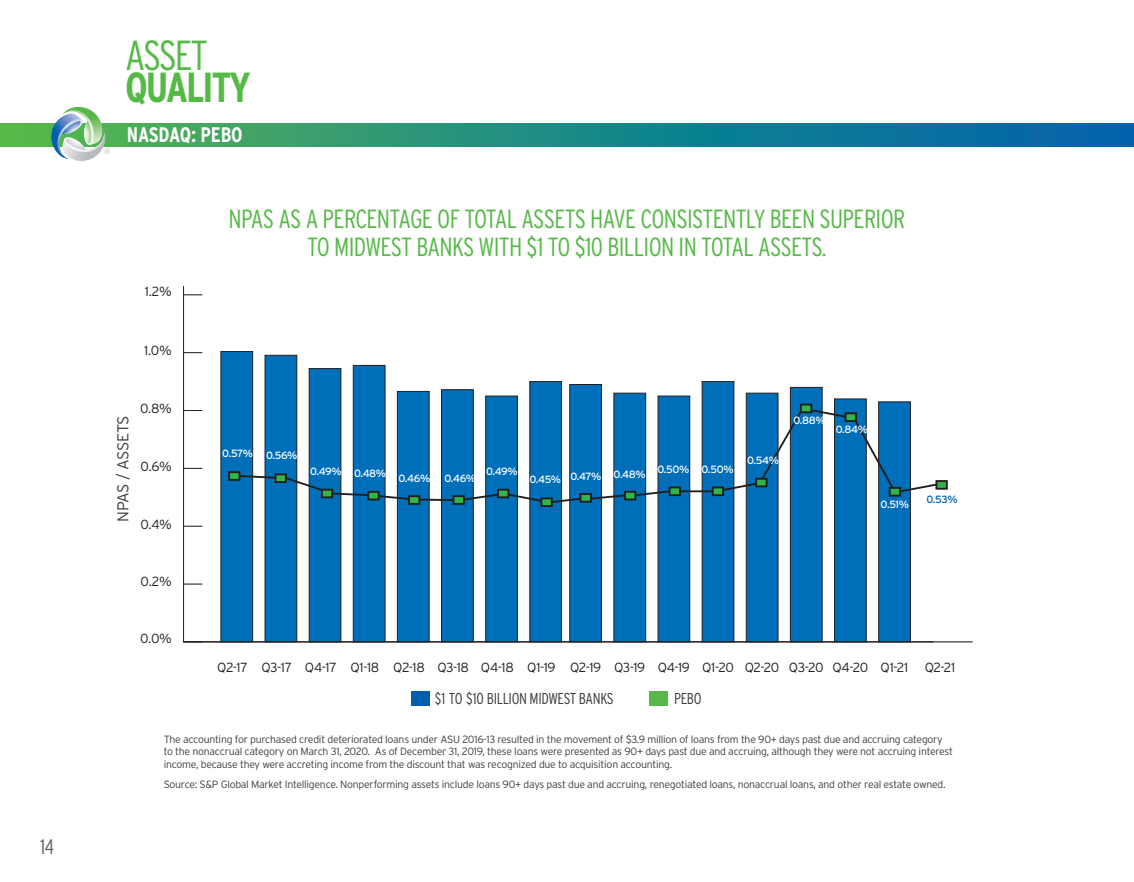
<style>
.page{position:relative;width:1134px;height:882px;background:#fff}
.page>*{position:absolute;margin:0;border:0;box-sizing:border-box;transform-origin:0 0}
.t1{font:700 42px/31.5px "Interstate Condensed";letter-spacing:-.05em;color:#56b947}
.t2{font:300 26.25px/28px "Interstate Condensed";letter-spacing:-.025em;color:#56b947;text-align:center}
.t3{font:700 21px "Interstate Condensed";letter-spacing:-.01em;color:#fff}
.t4{font:300 21px "Interstate Condensed";color:#636366}
.t5{font:300 15.75px "Interstate Condensed";letter-spacing:-.025em;color:#3e3e3f}
.t6{font:300 15.75px "Interstate";letter-spacing:-.035em;color:#3e3e3f}
.t7{font:300 13.3px "Interstate";letter-spacing:-.025em;color:#231f20}
.t8{font:300 10.5px/12.6px "Interstate";letter-spacing:-.025em;color:#3e3e3f}
.t9{font:10.5px "Interstate";letter-spacing:-.035em;color:#fff}
.t10{font:10.5px "Interstate";color:#0162b0}
.s1{font-weight:300}
</style>
<div class="page">
<svg style="left:0;top:124px;width:1134px;height:22px;background:#208983"></svg>
<svg style="left:51px;top:107px;width:59px;height:54px"></svg>
<hr style="left:183px;top:286px;width:1px;height:356px;background:#231f20">
<svg style="left:184px;top:584px;width:18px;height:1px"></svg>
<svg style="left:184px;top:526px;width:18px;height:1px"></svg>
<svg style="left:184px;top:468px;width:18px;height:1px"></svg>
<svg style="left:184px;top:410px;width:18px;height:1px"></svg>
<svg style="left:184px;top:352px;width:18px;height:1px"></svg>
<svg style="left:184px;top:294px;width:18px;height:1px"></svg>
<div style="left:220px;top:351px;width:33px;height:291px;background:#006fba;border:1px solid #231f20"></div>
<div style="left:265px;top:355px;width:32px;height:287px;background:#006fba;border:1px solid #231f20"></div>
<div style="left:309px;top:368px;width:32px;height:274px;background:#006fba;border:1px solid #231f20"></div>
<div style="left:353px;top:365px;width:33px;height:277px;background:#006fba;border:1px solid #231f20"></div>
<div style="left:397px;top:391px;width:33px;height:251px;background:#006fba;border:1px solid #231f20"></div>
<div style="left:441px;top:389px;width:33px;height:253px;background:#006fba;border:1px solid #231f20"></div>
<div style="left:485px;top:396px;width:33px;height:246px;background:#006fba;border:1px solid #231f20"></div>
<div style="left:529px;top:381px;width:33px;height:261px;background:#006fba;border:1px solid #231f20"></div>
<div style="left:569px;top:384px;width:33px;height:258px;background:#006fba;border:1px solid #231f20"></div>
<div style="left:613px;top:393px;width:33px;height:249px;background:#006fba;border:1px solid #231f20"></div>
<div style="left:658px;top:396px;width:32px;height:246px;background:#006fba;border:1px solid #231f20"></div>
<div style="left:702px;top:381px;width:32px;height:261px;background:#006fba;border:1px solid #231f20"></div>
<div style="left:746px;top:393px;width:33px;height:249px;background:#006fba;border:1px solid #231f20"></div>
<div style="left:790px;top:387px;width:33px;height:255px;background:#006fba;border:1px solid #231f20"></div>
<div style="left:834px;top:398px;width:33px;height:244px;background:#006fba;border:1px solid #231f20"></div>
<div style="left:878px;top:401px;width:33px;height:241px;background:#006fba;border:1px solid #231f20"></div>
<hr style="left:183px;top:641px;width:790px;height:1px;background:#231f20">
<hr style="left:671px;top:490px;width:47px;height:2px;background:#231f20">
<svg style="left:240px;top:474px;width:437px;height:31px"></svg>
<div style="left:228px;top:471px;width:12px;height:10px;background:#31b44a;border:2px solid #231f20"></div>
<div style="left:275px;top:473px;width:12px;height:10px;background:#31b44a;border:2px solid #231f20"></div>
<div style="left:321px;top:489px;width:12px;height:9px;background:#31b44a;border:2px solid #231f20"></div>
<div style="left:367px;top:491px;width:13px;height:9px;background:#31b44a;border:2px solid #231f20"></div>
<div style="left:408px;top:495px;width:12px;height:10px;background:#31b44a;border:2px solid #231f20"></div>
<div style="left:453px;top:495px;width:12px;height:10px;background:#31b44a;border:2px solid #231f20"></div>
<div style="left:497px;top:489px;width:12px;height:9px;background:#31b44a;border:2px solid #231f20"></div>
<div style="left:540px;top:497px;width:13px;height:10px;background:#31b44a;border:2px solid #231f20"></div>
<div style="left:580px;top:493px;width:12px;height:10px;background:#31b44a;border:2px solid #231f20"></div>
<div style="left:624px;top:491px;width:12px;height:9px;background:#31b44a;border:2px solid #231f20"></div>
<div style="left:669px;top:487px;width:12px;height:9px;background:#31b44a;border:2px solid #231f20"></div>
<svg style="left:712px;top:487px;width:12px;height:9px"></svg>
<div style="left:800px;top:404px;width:12px;height:9px;background:#231f20"></div>
<svg style="left:714px;top:405px;width:221px;height:90px"></svg>
<div style="left:935px;top:480px;width:13px;height:10px;background:#31b44a;border:2px solid #231f20"></div>
<div style="left:889px;top:487px;width:12px;height:10px;background:#31b44a;border:2px solid #231f20"></div>
<div style="left:411px;top:692px;width:19px;height:14px;background:#0160ad"></div>
<div style="left:649px;top:692px;width:19px;height:14px;background:#56b947"></div>
<p class="t4" style="left:40px;top:835px;width:15px">14</p>
<p class="t1" style="left:125px;top:39px;width:127px"><span class="s1">ASSET<br></span>QUALITY</p>
<p class="t3" style="left:127px;top:123px;width:117px">NASDAQ: PEBO</p>
<p class="t7" style="left:145px;top:284px;width:29px">1.2%</p>
<p class="t2" style="left:229px;top:205px;width:678px">NPAS AS A PERCENTAGE OF TOTAL ASSETS HAVE CONSISTENTLY BEEN SUPERIOR<br>TO MIDWEST BANKS WITH $1 TO $10 BILLION IN TOTAL ASSETS.</p>
<p class="t7" style="left:144px;top:343px;width:29px">1.0%</p>
<p class="t6" style="left:114px;top:522px;width:108px;rotate:-90deg">NPAS / ASSETS</p>
<p class="t7" style="left:140px;top:401px;width:33px">0.8%</p>
<p class="t7" style="left:141px;top:459px;width:33px">0.6%</p>
<p class="t7" style="left:141px;top:516px;width:33px">0.4%</p>
<p class="t9" style="left:222px;top:448px;width:32px">0.57%</p>
<p class="t9" style="left:266px;top:449px;width:33px">0.56%</p>
<p class="t9" style="left:310px;top:465px;width:33px">0.49%</p>
<p class="t9" style="left:354px;top:467px;width:34px">0.48%</p>
<p class="t9" style="left:399px;top:472px;width:33px">0.46%</p>
<p class="t9" style="left:444px;top:472px;width:33px">0.46%</p>
<p class="t9" style="left:486px;top:465px;width:33px">0.49%</p>
<p class="t9" style="left:530px;top:474px;width:33px">0.45%</p>
<p class="t9" style="left:570px;top:470px;width:32px">0.47%</p>
<p class="t9" style="left:614px;top:469px;width:34px">0.48%</p>
<p class="t9" style="left:657px;top:463px;width:34px">0.50%</p>
<p class="t9" style="left:702px;top:463px;width:34px">0.50%</p>
<p class="t9" style="left:747px;top:455px;width:33px">0.54%</p>
<p class="t9" style="left:793px;top:415px;width:34px">0.88%</p>
<p class="t9" style="left:836px;top:423px;width:34px">0.84%</p>
<p class="t9" style="left:881px;top:498px;width:30px">0.51%</p>
<p class="t10" style="left:927px;top:493px;width:33px">0.53%</p>
<p class="t7" style="left:141px;top:574px;width:33px">0.2%</p>
<p class="t7" style="left:140px;top:630px;width:33px">0.0%</p>
<p class="t7" style="left:217px;top:660px;width:740px">Q2-17 Q3-17 Q4-17 Q1-18 Q2-18 Q3-18 Q4-18 Q1-19 Q2-19 Q3-19 Q4-19 Q1-20 Q2-20 Q3-20 Q4-20 Q1-21 Q2-21</p>
<p class="t5" style="left:435px;top:690px;width:180px">$1 TO $10 BILLION MIDWEST BANKS</p>
<p class="t5" style="left:674px;top:690px;width:29px">PEBO</p>
<p class="t8" style="left:164px;top:732px;width:791px">The accounting for purchased credit deteriorated loans under ASU 2016-13 resulted in the movement of $3.9 million of loans from the 90+ days past due and accruing category to the nonaccrual category on March 31, 2020. As of December 31, 2019, these loans were presented as 90+ days past due and accruing, although they were not accruing interest income, because they were accreting income from the discount that was recognized due to acquisition accounting.</p>
<p class="t8" style="left:164px;top:778px;width:783px">Source: S&amp;P Global Market Intelligence. Nonperforming assets include loans 90+ days past due and accruing, renegotiated loans, nonaccrual loans, and other real estate owned.</p>
</div>
